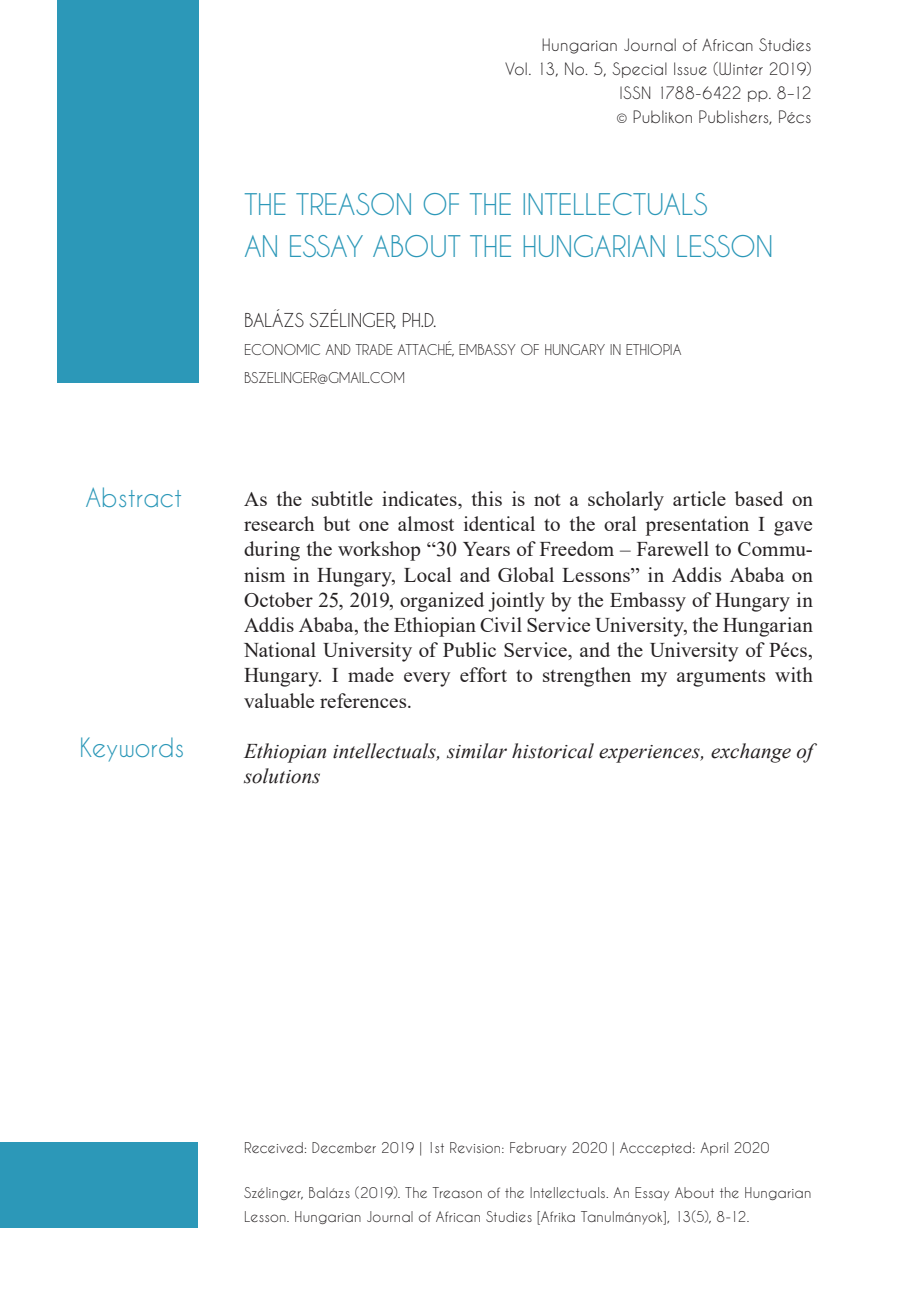
<style>
.page{position:relative;width:908px;height:1304px;background:#fff}
.page>*{position:absolute;margin:0;border:0;box-sizing:border-box;transform-origin:0 0}
.t1{font:28px/42px "Caviar Dreams";letter-spacing:-.015em;color:#2c98b8}
.t2{font:25px "Caviar Dreams";color:#2c98b8}
.t3{font:21px/25.2px "Times New Roman";letter-spacing:.005em;color:#231f20;text-align:justify}
.t4{font:italic 21px/25.2px "Times New Roman";letter-spacing:.005em;color:#231f20}
.t5{font:18px "Caviar Dreams";letter-spacing:-.015em;color:#231f20}
.t6{font:16px/24px "Caviar Dreams";letter-spacing:.01em;color:#231f20;text-align:right}
.t7{font:14px/24px "Caviar Dreams";letter-spacing:.01em;color:#231f20}
.t8{font:14px/28px "Caviar Dreams";letter-spacing:-.015em;color:#231f20}
</style>
<div class="page">
<div style="left:57px;top:0;width:142px;height:383px;background:#2c98b8"></div>
<div style="left:0;top:1142px;width:197px;height:85px;background:#2c98b8"></div>
<p class="t2" style="left:85px;top:482px;width:98px">Abstract</p>
<p class="t2" style="left:80px;top:732px;width:106px">Keywords</p>
<p class="t6" style="left:505px;top:33px;width:308px">Hungarian Journal of African Studies<br>Vol. 13, No. 5, Special Issue (Winter 2019)<br>ISSN 1788-6422 pp. 8–12<br>© Publikon Publishers, Pécs</p>
<h1 class="t1" style="left:244px;top:183px;width:530px">THE TREASON OF THE INTELLECTUALS<br>AN ESSAY ABOUT THE HUNGARIAN LESSON</h1>
<p class="t5" style="left:244px;top:309px;width:194px">BALÁZS SZÉLINGER, PH.D.</p>
<p class="t8" style="left:244px;top:335px;width:439px">ECONOMIC AND TRADE ATTACHÉ, EMBASSY OF HUNGARY IN ETHIOPIA<br>BSZELINGER@GMAIL.COM</p>
<p class="t3" style="left:244px;top:486px;width:570px">As the subtitle indicates, this is not a scholarly article based on research but one almost identical to the oral presentation I gave during the workshop “30 Years of Freedom – Farewell to Commu&shy;nism in Hungary, Local and Global Lessons” in Addis Ababa on October 25, 2019, organized jointly by the Embassy of Hungary in Addis Ababa, the Ethiopian Civil Service University, the Hungarian National University of Public Service, and the University of Pécs, Hungary. I made every effort to strengthen my arguments with valuable references.</p>
<p class="t4" style="left:244px;top:738px;width:570px">Ethiopian intellectuals, similar historical experiences, exchange of solutions</p>
<p class="t7" style="left:244px;top:1135px;width:526px">Received: December 2019 | 1st Revision: February 2020 | Acccepted: April 2020</p>
<p class="t7" style="left:244px;top:1181px;width:568px">Szélinger, Balázs (2019). The Treason of the Intellectuals. An Essay About the Hungarian<br>Lesson. Hungarian Journal of African Studies [Afrika Tanulmányok], 13(5), 8-12.</p>
</div>
